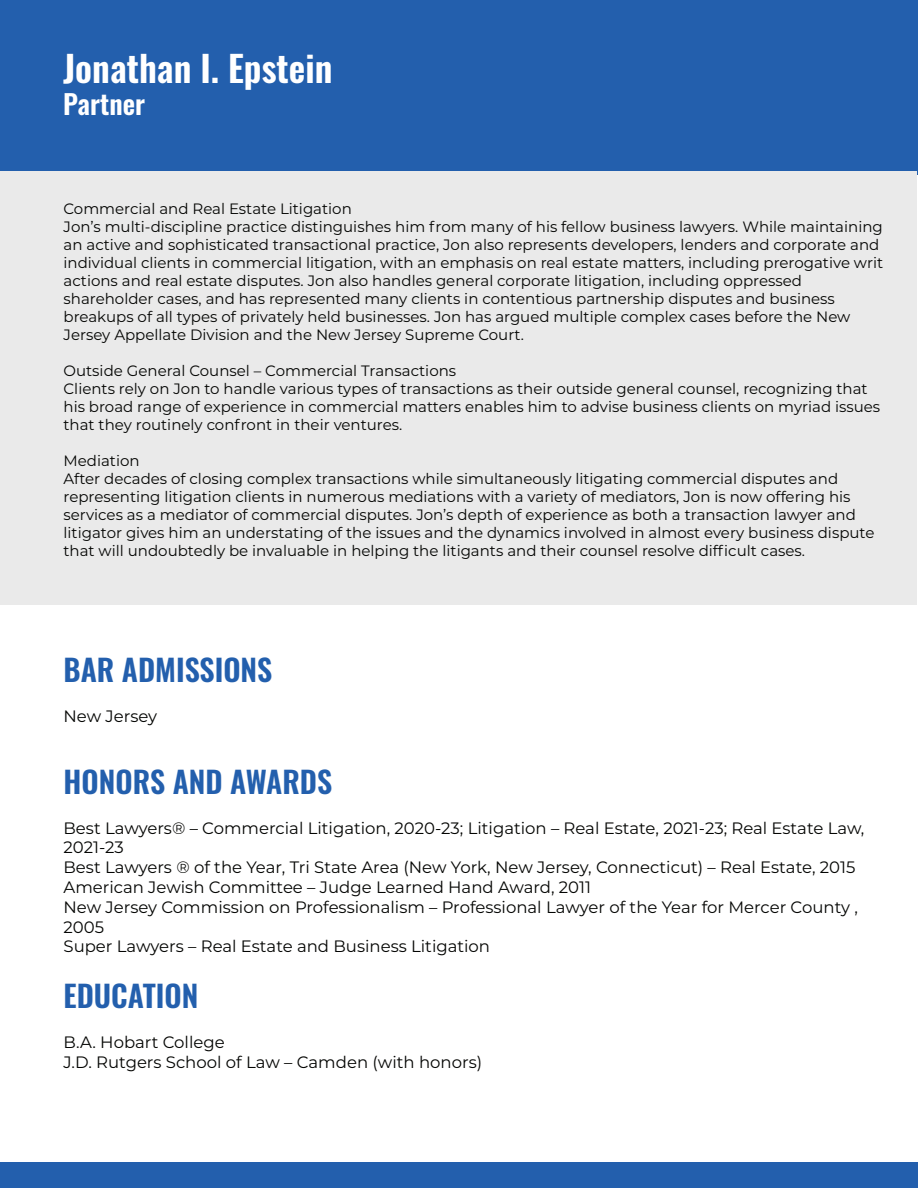
<style>
.page{position:relative;width:918px;height:1188px;background:#fff}
.page>*{position:absolute;margin:0;border:0;box-sizing:border-box;transform-origin:0 0}
.t1{font:600 36px "Oswald";color:#fff}
.t2{font:600 30px "Oswald";color:#235fad}
.t3{font:600 27px "Oswald";color:#fff}
.t4{font:16.5px/19.8px "Montserrat";color:#040503}
.t5{font:15px/18px "Montserrat";color:#040503}
</style>
<div class="page">
<div style="left:0;top:1163px;width:918px;height:25px;background:#235fad"></div>
<div style="left:0;top:0;width:918px;height:174px;background:#235fad"></div>
<div style="left:1px;top:172px;width:916px;height:433px;background:#eaeaea"></div>
<h1 class="t1" style="left:63px;top:49px;width:271px">Jonathan I. Epstein</h1>
<h3 class="t3" style="left:63px;top:90px;width:84px">Partner</h3>
<p class="t5" style="left:64px;top:200px;width:821px">Commercial and Real Estate Litigation<br>Jon’s multi-discipline practice distinguishes him from many of his fellow business lawyers. While maintaining an active and sophisticated transactional practice, Jon also represents developers, lenders and corporate and individual clients in commercial litigation, with an emphasis on real estate matters, including prerogative writ actions and real estate disputes. Jon also handles general corporate litigation, including oppressed shareholder cases, and has represented many clients in contentious partnership disputes and business breakups of all types of privately held businesses. Jon has argued multiple complex cases before the New Jersey Appellate Division and the New Jersey Supreme Court.</p>
<p class="t5" style="left:64px;top:362px;width:818px">Outside General Counsel – Commercial Transactions<br>Clients rely on Jon to handle various types of transactions as their outside general counsel, recognizing that his broad range of experience in commercial matters enables him to advise business clients on myriad issues that they routinely confront in their ventures.</p>
<p class="t5" style="left:64px;top:452px;width:812px">Mediation<br>After decades of closing complex transactions while simultaneously litigating commercial disputes and representing litigation clients in numerous mediations with a variety of mediators, Jon is now offering his services as a mediator of commercial disputes. Jon’s depth of experience as both a transaction lawyer and litigator gives him an understating of the issues and the dynamics involved in almost every business dispute that will undoubtedly be invaluable in helping the litigants and their counsel resolve difficult cases.</p>
<h2 class="t2" style="left:64px;top:655px;width:210px">BAR ADMISSIONS</h2>
<p class="t4" style="left:64px;top:706px;width:95px">New Jersey</p>
<h2 class="t2" style="left:64px;top:766px;width:270px">HONORS AND AWARDS</h2>
<p class="t4" style="left:64px;top:817px;width:802px">Best Lawyers® – Commercial Litigation, 2020-23; Litigation – Real Estate, 2021-23; Real Estate Law, 2021-23<br>Best Lawyers ® of the Year, Tri State Area (New York, New Jersey, Connecticut) – Real Estate, 2015<br>American Jewish Committee – Judge Learned Hand Award, 2011<br>New Jersey Commission on Professionalism – Professional Lawyer of the Year for Mercer County , 2005<br>Super Lawyers – Real Estate and Business Litigation</p>
<h2 class="t2" style="left:64px;top:980px;width:136px">EDUCATION</h2>
<p class="t4" style="left:64px;top:1032px;width:420px">B.A. Hobart College<br>J.D. Rutgers School of Law – Camden (with honors)</p>
</div>
